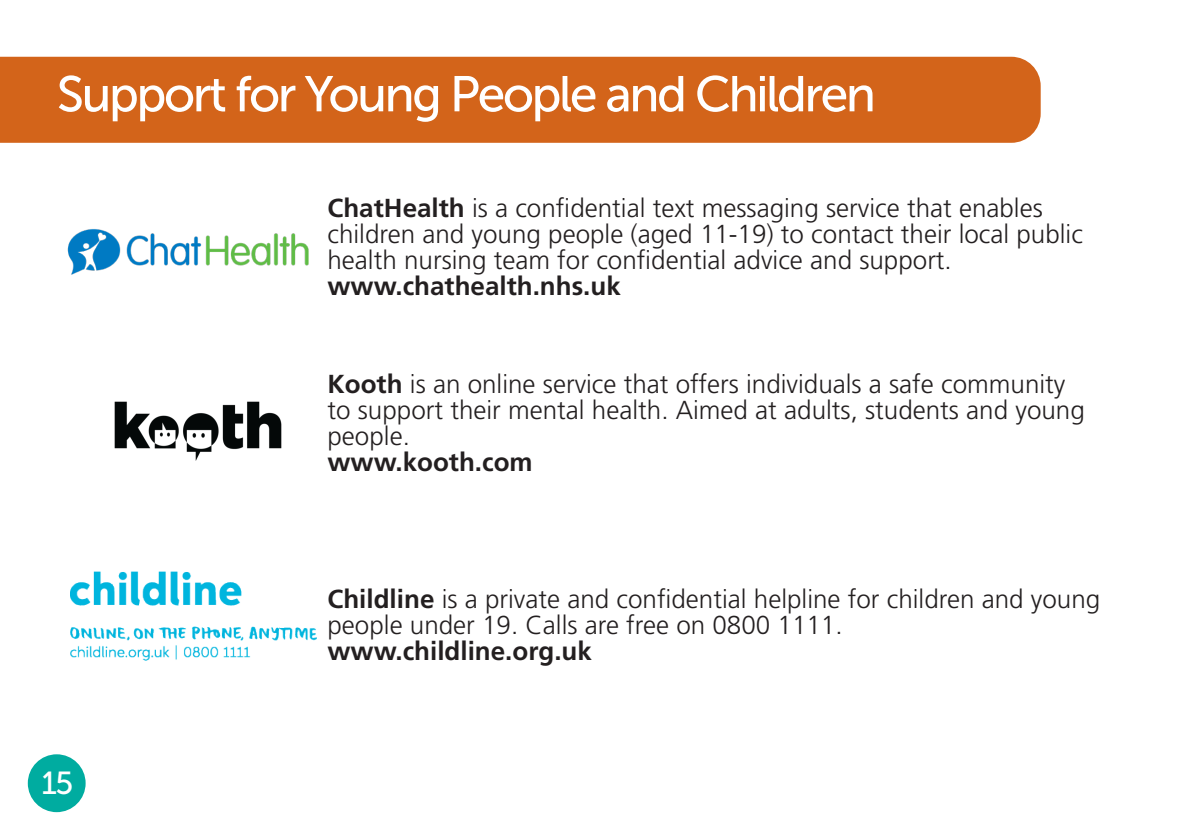
<style>
.page{position:relative;width:1191px;height:840px;background:#fff}
.page>*{position:absolute;margin:0;border:0;box-sizing:border-box;transform-origin:0 0}
.t1{font:50px "Museo Sans 500";letter-spacing:-.05em;color:#fff}
.t2{font:31.8px "Museo Sans 500";color:#fff}
.BodyText{font:300 26px/26px "Frutiger LT Std";color:#231f20}
.s1{font-weight:700}
</style>
<div class="page">
<div style="left:0;top:57px;width:1040px;height:86px;background:#d3641a"></div>
<img style="left:67px;top:229px;width:242px;height:46px">
<img style="left:114px;top:401px;width:168px;height:60px">
<div style="left:28px;top:753px;width:58px;height:58px;background:#00aca0;border-radius:50%"></div>
<img style="left:70px;top:571px;width:246px;height:89px">
<p class="t1" style="left:57px;top:67px;width:820px">Support for Young People and Children</p>
<p class="BodyText" style="left:327px;top:195px;width:757px"><span class="s1">ChatHealth</span> is a confidential text messaging service that enables children and young people (aged 11-19) to contact their local public health nursing team for confidential advice and support. <span class="s1">www.chathealth.nhs.uk</span></p>
<p class="BodyText" style="left:327px;top:371px;width:759px"><span class="s1">Kooth</span> is an online service that offers individuals a safe community to support their mental health. Aimed at adults, students and young people.<br><span class="s1">www.kooth.com</span></p>
<p class="t2" style="left:42px;top:765px;width:33px">15</p>
<p class="BodyText" style="left:327px;top:586px;width:774px"><span class="s1">Childline</span> is a private and confidential helpline for children and young people under 19. Calls are free on 0800 1111. <span class="s1">www.childline.org.uk</span></p>
</div>
